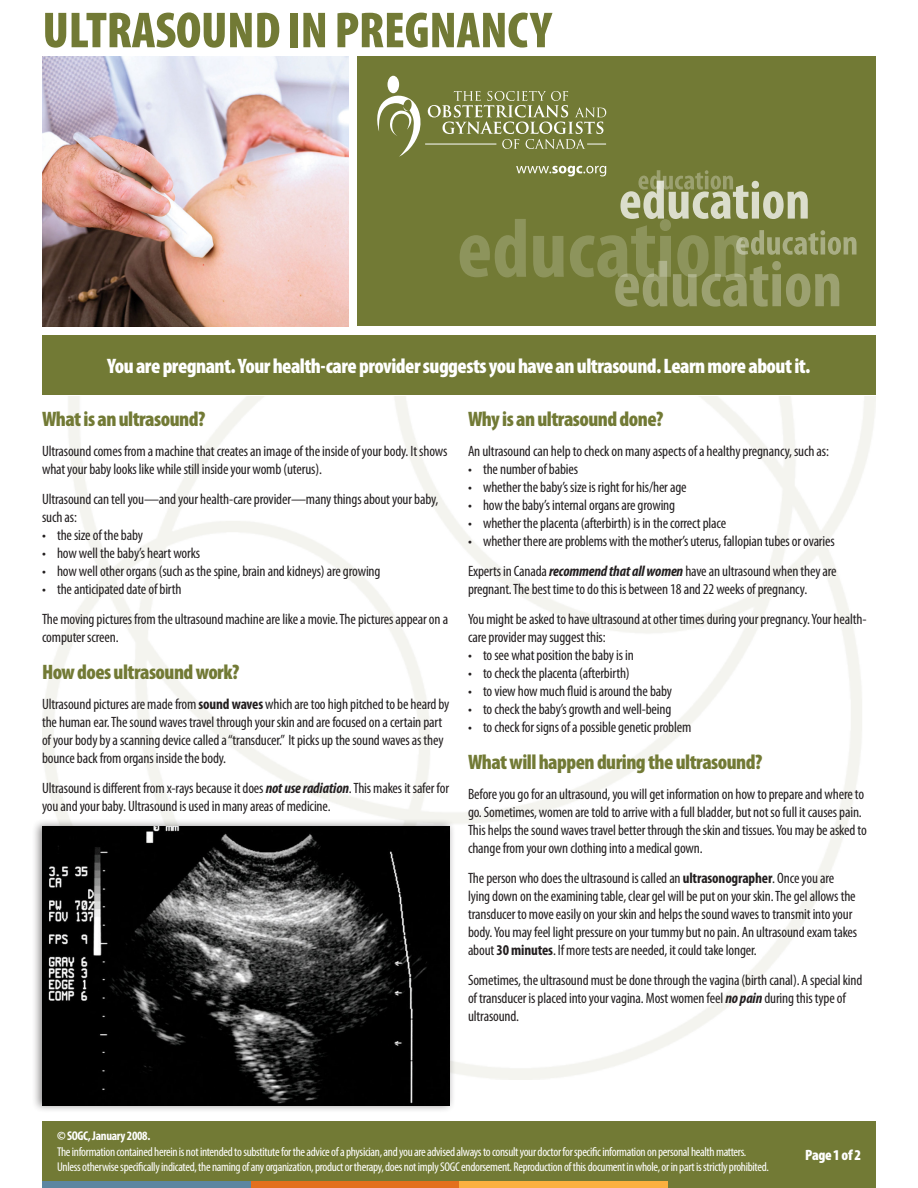
<style>
.page{position:relative;width:918px;height:1188px;background:#fff}
.page>*{position:absolute;margin:0;border:0;box-sizing:border-box;transform-origin:0 0}
.Template__Title{font:900 condensed 51px "Myriad Pro";letter-spacing:-.005em;color:#727a35}
.Template__Body_Headi{font:900 condensed 21px "Myriad Pro";letter-spacing:-.025em;color:#727a35}
.Template__Headline{font:900 condensed 21px "Myriad Pro";letter-spacing:-.025em;color:#fff}
.t1{font:condensed 15px/18px "Myriad Pro";letter-spacing:-.01em;color:#231f20}
.Template__Page_Numbe{font:900 condensed 15px "Myriad Pro";letter-spacing:-.025em;color:#fff}
.t2{font:condensed 12.75px/15.3px "Myriad Pro";letter-spacing:-.025em;color:#fff}
.t3{font:700 condensed 12.75px "Myriad Pro";letter-spacing:-.025em;color:#fff}
.s1{font-weight:700}
.s2{font-weight:700;font-style:italic}
</style>
<div class="page">
<div style="left:42px;top:1121px;width:834px;height:60px;background:#727a35"></div>
<div style="left:668px;top:1181px;width:208px;height:7px;background:#727a35"></div>
<div style="left:459px;top:1181px;width:209px;height:7px;background:#fbb03f"></div>
<div style="left:250px;top:1181px;width:209px;height:7px;background:#e36f1d"></div>
<div style="left:42px;top:1181px;width:208px;height:7px;background:#5d86a1"></div>
<img style="left:42px;top:56px;width:307px;height:270px">
<div style="left:358px;top:56px;width:518px;height:270px;background:#727a35"></div>
<hr style="left:425px;top:144px;width:71px;height:1px;background:#fff">
<div style="left:388px;top:76px;width:11px;height:17px;background:#fff;border-radius:50%"></div>
<svg style="left:377px;top:95px;width:44px;height:62px"></svg>
<svg style="left:428px;top:91px;width:178px;height:58px"></svg>
<svg style="left:460px;top:166px;width:397px;height:141px"></svg>
<div style="left:42px;top:335px;width:834px;height:60px;background:#727a35"></div>
<div style="left:32px;top:818px;width:423px;height:296px;background:#231f20;opacity:.5"></div>
<img style="left:42px;top:826px;width:408px;height:279px">
<p class="Template__Title" style="left:43px;top:-2px;width:510px">ULTRASOUND IN PREGNANCY</p>
<p class="Template__Headline" style="left:107px;top:353px;width:705px">You are pregnant. Your health-care provider suggests you have an ultrasound. Learn more about it.</p>
<p class="Template__Body_Headi" style="left:42px;top:406px;width:165px">What is an ultrasound?</p>
<p class="t1" style="left:42px;top:442px;width:407px">Ultrasound comes from a machine that creates an image of the inside of your body. It shows what your baby looks like while still inside your womb (uterus).</p>
<p class="t1" style="left:42px;top:490px;width:398px">Ultrasound can tell you—and your health-care provider—many things about your baby, such as:</p>
<p class="t1" style="left:42px;top:526px;width:102px">• the size of the baby</p>
<p class="t1" style="left:42px;top:544px;width:160px">• how well the baby’s heart works</p>
<p class="t1" style="left:42px;top:562px;width:340px">• how well other organs (such as the spine, brain and kidneys) aregrowing</p>
<p class="t1" style="left:42px;top:580px;width:141px">• the anticipated date of birth</p>
<p class="t1" style="left:42px;top:610px;width:408px">The moving pictures from the ultrasound machine are like a movie. Thepictures appear on a computer screen.</p>
<p class="Template__Body_Headi" style="left:42px;top:659px;width:199px">How does ultrasound work?</p>
<p class="t1" style="left:42px;top:695px;width:409px">Ultrasound pictures are made from <span class="s1">sound waves</span> which are too high pitched to be heard by the human ear. Thesound waves travel through your skin and are focused on a certain part of your body by a scanning device called a “transducer.” It picks up the sound waves as they bounce back from organs inside the body.</p>
<p class="t1" style="left:42px;top:779px;width:409px">Ultrasound is different from x-rays because it does <span class="s2">not use radiation</span>. This makes it safer for you and your baby. Ultrasoundis used in many areas of medicine.</p>
<p class="Template__Body_Headi" style="left:468px;top:406px;width:197px">Why is an ultrasound done?</p>
<p class="t1" style="left:468px;top:442px;width:363px">An ultrasound can help to check on many aspects of a healthy pregnancy, such as:</p>
<p class="t1" style="left:468px;top:460px;width:112px">• the number of babies</p>
<p class="t1" style="left:468px;top:478px;width:220px">• whether the baby’s size is right for his/her age</p>
<p class="t1" style="left:468px;top:496px;width:209px">• how the baby’s internal organs are growing</p>
<p class="t1" style="left:468px;top:514px;width:260px">• whether the placenta (afterbirth) is in the correct place</p>
<p class="t1" style="left:468px;top:532px;width:368px">• whether there are problems with the mother’s uterus, fallopian tubes or ovaries</p>
<p class="t1" style="left:468px;top:562px;width:370px">Experts in Canada <span class="s2">recommend that all women</span> have an ultrasound when they are pregnant. The best time to do this is between 18 and 22 weeks of pregnancy.</p>
<p class="t1" style="left:468px;top:610px;width:400px">You might be asked to have ultrasound at other times during your pregnancy. Your health&shy;care provider may suggest this:</p>
<p class="t1" style="left:468px;top:646px;width:167px">• to see what position the baby is in</p>
<p class="t1" style="left:468px;top:664px;width:163px">• to check the placenta (afterbirth)</p>
<p class="t1" style="left:468px;top:682px;width:206px">• to view how much fluid is around the baby</p>
<p class="t1" style="left:468px;top:700px;width:205px">• to check the baby’s growth and well-being</p>
<p class="t1" style="left:468px;top:718px;width:225px">• to check for signs of a possible genetic problem</p>
<p class="Template__Body_Headi" style="left:468px;top:749px;width:296px">What will happen during the ultrasound?</p>
<p class="t1" style="left:468px;top:785px;width:400px">Before you go for an ultrasound, you will get information on how to prepare and where to go. Sometimes, women are told to arrive with a full bladder, but not so full it causes pain.<br>This helps the sound waves travel better through the skin and tissues. You may be asked to change from your own clothing into a medical gown.</p>
<p class="t1" style="left:468px;top:869px;width:391px">The person who does the ultrasound is called an <span class="s1">ultrasonographer</span>. Once you are lying down on the examining table, clear gel will be put on your skin. The gel allows the transducer to move easily on your skin and helps the sound waves to transmit into your body. Youmay feel light pressure on your tummy but no pain. An ultrasound exam takes about <span class="s1">30 minutes</span>. If more tests are needed, it could takelonger.</p>
<p class="t1" style="left:468px;top:971px;width:396px">Sometimes, the ultrasound must be done through the vagina (birth canal). A special kind of transducer is placed into your vagina. Most women feel <span class="s2">no pain</span> during this type of ultrasound.</p>
<p class="t3" style="left:57px;top:1128px;width:95px">© SOGC, January 2008.</p>
<p class="t2" style="left:57px;top:1144px;width:713px">The information contained herein is not intended to substitute for the advice of a physician, and you are advised always to consult your doctor for specific information on personal health matters.<br>Unless otherwise specifically indicated, the naming of any organization, product or therapy, does not imply SOGC endorsement. Reproduction of this document in whole, or in part is strictly prohibited.</p>
<p class="Template__Page_Numbe" style="left:805px;top:1145px;width:57px">Page 1 of 2</p>
</div>
